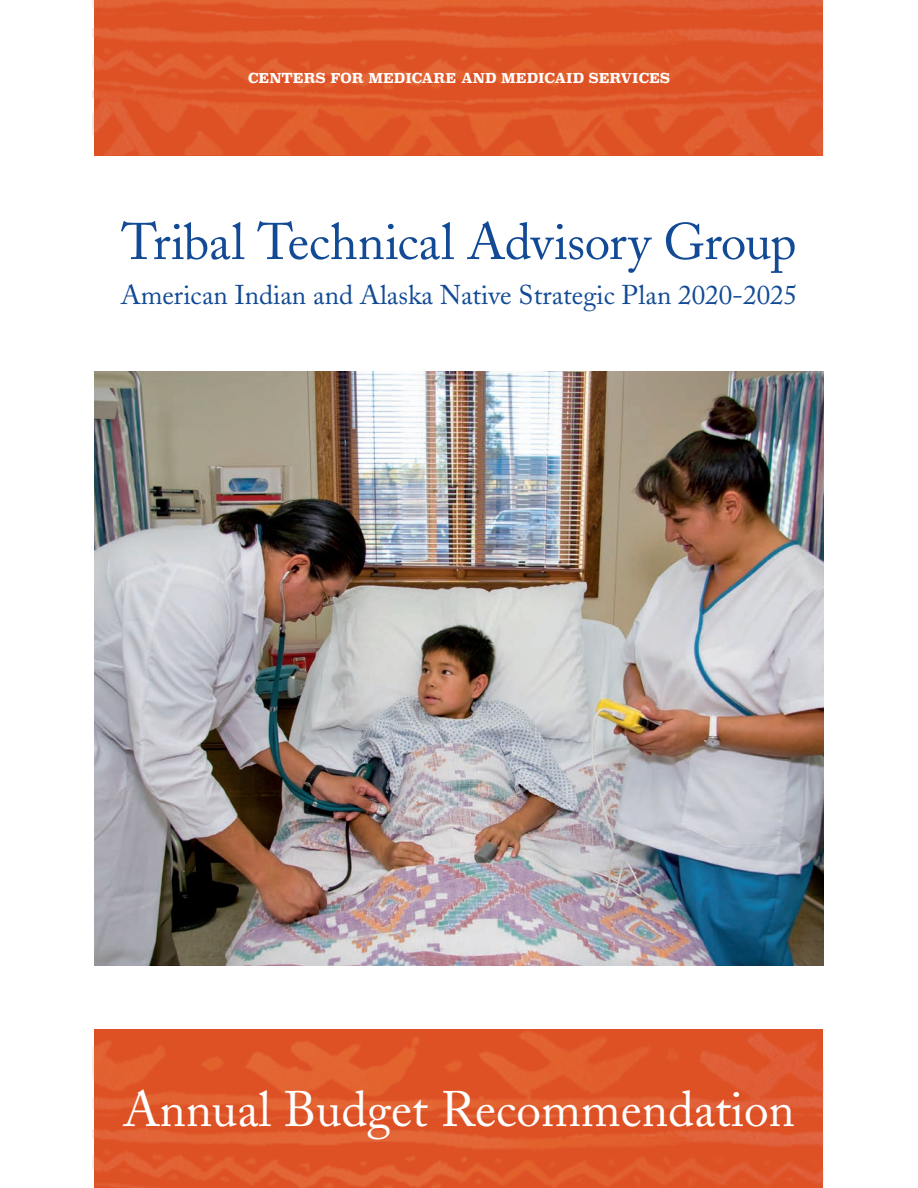
<style>
.page{position:relative;width:918px;height:1188px;background:#fff}
.page>*{position:absolute;margin:0;border:0;box-sizing:border-box;transform-origin:0 0}
.t1{font:51px "Adobe Caslon";letter-spacing:-.01em;color:#124a95}
.t2{font:49.5px "Adobe Caslon";color:#fff}
.t3{font:27px "Adobe Caslon";color:#124a95}
.t4{font:700 13.5px "Superclarendon";color:#fff}
</style>
<div class="page">
<img style="left:92px;top:0;width:732px;height:156px">
<img style="left:94px;top:371px;width:730px;height:594px">
<img style="left:92px;top:1030px;width:732px;height:158px">
<p class="t4" style="left:248px;top:68px;width:423px">CENTERS FOR MEDICARE AND MEDICAID SERVICES</p>
<h1 class="t1" style="left:121px;top:212px;width:677px">Tribal Technical Advisory Group</h1>
<p class="t3" style="left:121px;top:279px;width:678px">American Indian and Alaska Native Strategic Plan 2020-2025</p>
<h2 class="t2" style="left:123px;top:1080px;width:673px">Annual Budget Recommendation</h2>
</div>
